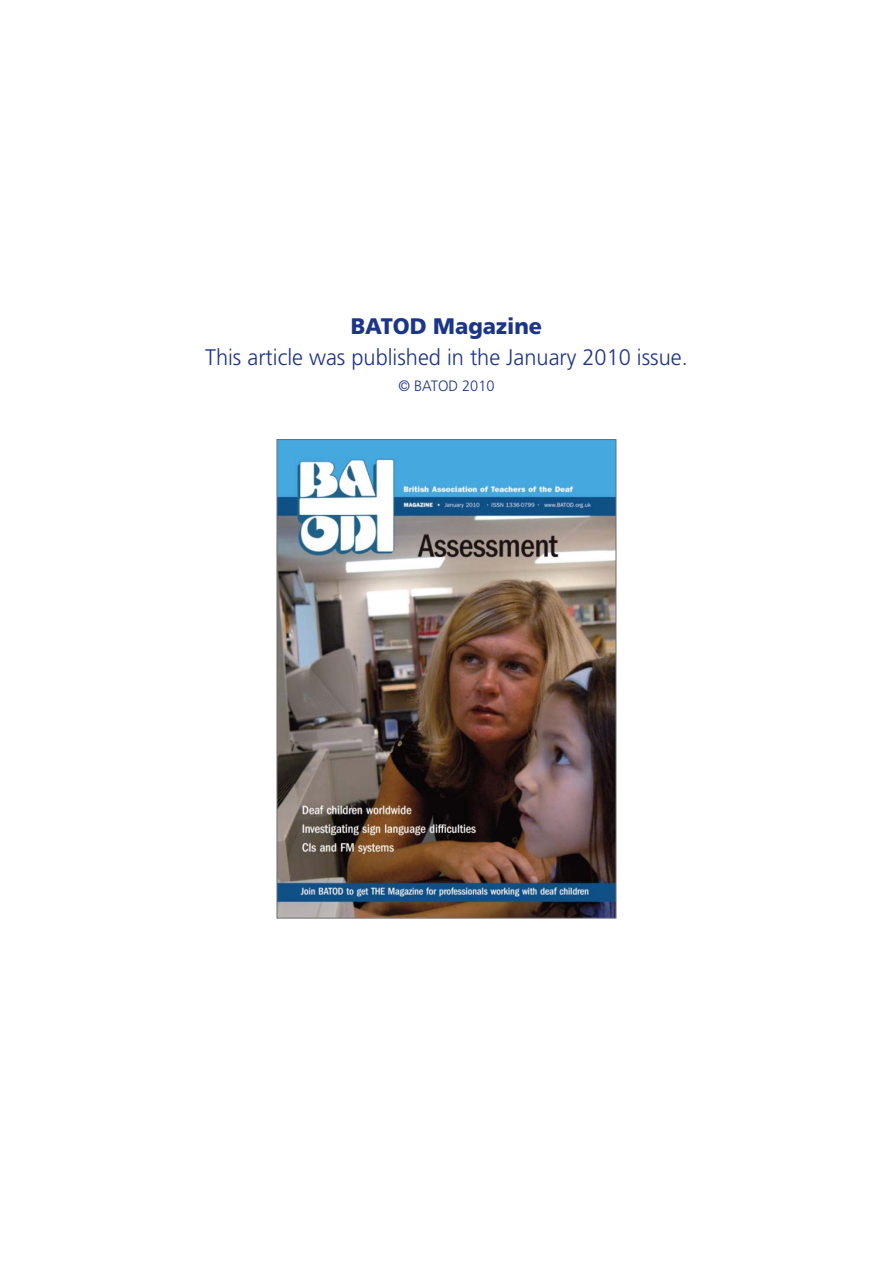
<style>
.page{position:relative;width:893px;height:1263px;background:#fff}
.page>*{position:absolute;margin:0;border:0;box-sizing:border-box;transform-origin:0 0}
.t1{font:300 22.5px "Frutiger LT Com";color:#1d3587}
.t2{font:900 22.5px "Frutiger LT Com";color:#1d3587}
.t3{font:300 15px "Frutiger LT Com";color:#1d3587}
</style>
<div class="page">
<img style="left:279px;top:441px;width:335px;height:475px">
<div style="left:277px;top:439px;width:339px;height:479px;border:1px solid #6d6e70"></div>
<p class="t2" style="left:351px;top:313px;width:193px">BATOD Magazine</p>
<p class="t1" style="left:205px;top:344px;width:484px">This article was published in the January 2010 issue.</p>
<p class="t3" style="left:398px;top:377px;width:98px">© BATOD 2010</p>
</div>
